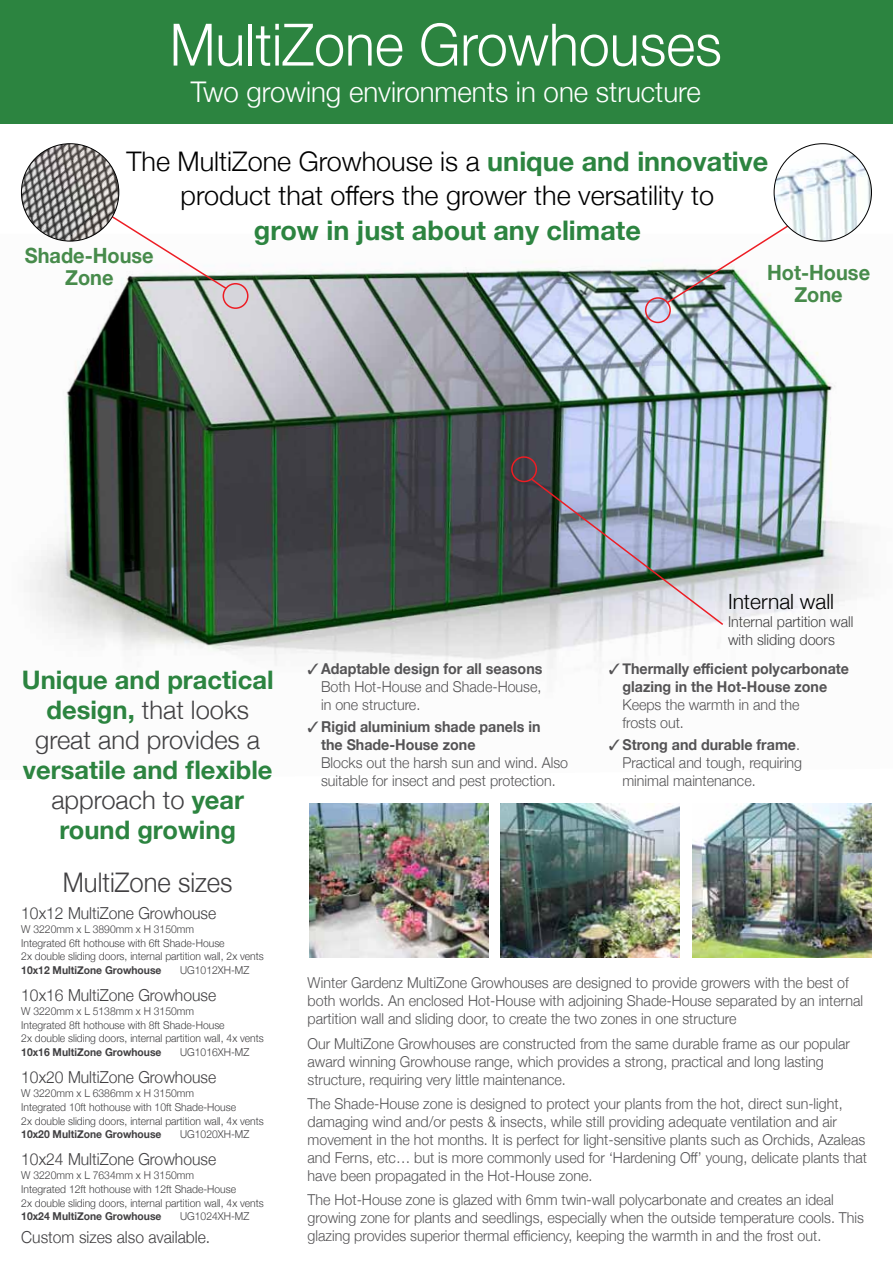
<style>
.page{position:relative;width:893px;height:1263px;background:#fff}
.page>*{position:absolute;margin:0;border:0;box-sizing:border-box;transform-origin:0 0}
.t1{font:300 58.5px "Helvetica Neue";color:#fff;scale:.95 1}
.t2{font:300 28.5px "Helvetica Neue";color:#fff}
.t3{font:300 27px/34.5px "Helvetica Neue";color:#000;text-align:center}
.t4{font:700 27px "Helvetica Neue";color:#2c8440}
.t5{font:300 27px "Helvetica Neue";color:#414042;scale:.95 1}
.t6{font:300 25.5px/30px "Helvetica Neue";color:#414042;text-align:center}
.t7{font:700 25.5px/30px "Helvetica Neue";color:#2c8440;text-align:center}
.t8{font:700 21px/22.5px "Helvetica Neue";color:#478b4b;text-align:center;scale:.95 1}
.t9{font:300 21px "Helvetica Neue";color:#000}
.t10{font:300 16.5px "Helvetica Neue";color:#414042;scale:.95 1}
.t11{font:300 15px/18px "Helvetica Neue";color:#414042;scale:.95 1}
.t12{font:700 15px/18px "Helvetica Neue";color:#414042;scale:.95 1}
.t13{font:300 10.8px/14px "Helvetica Neue";color:#414042;scale:.95 1}
.t14{font:700 10.8px "Helvetica Neue";color:#414042;scale:.95 1}
.s1{font-weight:700;color:#2c8440}
.s2{font-weight:300;color:#414042}
.s3{font-weight:700}
</style>
<div class="page">
<img style="left:29px;top:234px;width:834px;height:437px">
<div style="left:0;top:0;width:893px;height:123px;background:#2c8440"></div>
<img style="left:511px;top:456px;width:214px;height:170px">
<div style="left:223px;top:283px;width:26px;height:26px;border:2px solid #ed1d24;border-radius:50%"></div>
<svg style="left:105px;top:211px;width:123px;height:80px"></svg>
<div style="left:645px;top:297px;width:26px;height:26px;border:2px solid #ed1d24;border-radius:50%"></div>
<img style="left:665px;top:215px;width:139px;height:90px">
<img style="left:21px;top:144px;width:98px;height:97px;border-radius:49px">
<img style="left:774px;top:144px;width:97px;height:97px;border-radius:49px">
<img style="left:309px;top:804px;width:179px;height:153px">
<img style="left:693px;top:804px;width:179px;height:153px">
<img style="left:501px;top:804px;width:179px;height:153px">
<h1 class="t1" style="left:162px;top:-2px;width:600px">Elite Series Greenhouse</h1>
<h2 class="t2" style="left:177px;top:68px;width:539px">Custom desi n and build service, Nationwide</h2>
<h1 class="t1" style="left:170px;top:-2px;width:583px">MultiZone Growhouses</h1>
<h2 class="t2" style="left:191px;top:68px;width:512px">Two growing environments in one structure</h2>
<h3 class="t3" style="left:126px;top:142px;width:643px">The MultiZone Growhouse is a <span class="s1">unique and innovative </span>product that offers the grower the versatility to</h3>
<h3 class="t4" style="left:254px;top:209px;width:388px">grow in just about any climate</h3>
<h3 class="t8" style="left:25px;top:244px;width:137px">Shade-House<br>Zone</h3>
<h3 class="t8" style="left:767px;top:262px;width:110px">Hot-House<br>Zone</h3>
<h3 class="t6" style="left:22px;top:663px;width:253px"><span class="s1">Unique and practical design,</span> that looks great and provides a</h3>
<h3 class="t7" style="left:23px;top:756px;width:251px">versatile and flexible <span class="s2">approach to</span> year round growing</h3>
<h3 class="t5" style="left:63px;top:861px;width:180px">MultiZone sizes</h3>
<p class="t10" style="left:21px;top:900px;width:207px">10x12 MultiZone Growhouse</p>
<p class="t13" style="left:21px;top:921px;width:257px">W 3220mm x L 3890mm x H 3150mm<br>Integrated 6ft hothouse with 6ft Shade-House<br>2x double sliding doors, internal partition wall, 2x vents</p>
<p class="t14" style="left:21px;top:962px;width:149px">10x12 MultiZone Growhouse</p>
<p class="t13" style="left:180px;top:963px;width:74px">UG1012XH-MZ</p>
<p class="t10" style="left:21px;top:982px;width:207px">10x16 MultiZone Growhouse</p>
<p class="t13" style="left:21px;top:1003px;width:257px">W 3220mm x L 5138mm x H 3150mm<br>Integrated 8ft hothouse with 8ft Shade-House<br>2x double sliding doors, internal partition wall, 4x vents</p>
<p class="t14" style="left:21px;top:1044px;width:149px">10x16 MultiZone Growhouse</p>
<p class="t13" style="left:180px;top:1045px;width:74px">UG1016XH-MZ</p>
<p class="t10" style="left:21px;top:1064px;width:207px">10x20 MultiZone Growhouse</p>
<p class="t13" style="left:21px;top:1085px;width:257px">W 3220mm x L 6386mm x H 3150mm<br>Integrated 10ft hothouse with 10ft Shade-House<br>2x double sliding doors, internal partition wall, 4x vents</p>
<p class="t14" style="left:21px;top:1126px;width:149px">10x20 MultiZone Growhouse</p>
<p class="t13" style="left:180px;top:1127px;width:74px">UG1020XH-MZ</p>
<p class="t10" style="left:21px;top:1146px;width:207px">10x24 MultiZone Growhouse</p>
<p class="t13" style="left:21px;top:1167px;width:257px">W 3220mm x L 7634mm x H 3150mm<br>Integrated 12ft hothouse with 12ft Shade-House<br>2x double sliding doors, internal partition wall, 4x vents</p>
<p class="t14" style="left:21px;top:1208px;width:149px">10x24 MultiZone Growhouse</p>
<p class="t13" style="left:180px;top:1209px;width:74px">UG1024XH-MZ</p>
<p class="t10" style="left:21px;top:1223px;width:200px">Custom sizes also available.</p>
<p class="t11" style="left:321px;top:658px;width:234px;text-align:justify;text-indent:-14px">✓<span class="s3">Adaptable design for all seasons </span>Both Hot-House and Shade-House, in one structure.</p>
<p class="t12" style="left:321px;top:718px;width:232px;text-indent:-14px">✓Rigid aluminium shade panels in the Shade-House zone</p>
<p class="t11" style="left:321px;top:753px;width:262px">Blocks out the harsh sun and wind. Also suitable for insect and pest protection.</p>
<h3 class="t9" style="left:728px;top:585px;width:108px">Internal wall</h3>
<p class="t11" style="left:728px;top:612px;width:133px">Internal partition wall with sliding doors</p>
<p class="t12" style="left:609px;top:660px;width:254px;text-align:center">✓ Thermally efficient polycarbonate glazing in the Hot-House zone</p>
<p class="t11" style="left:622px;top:694px;width:188px">Keeps the warmth in and the frosts out.</p>
<p class="t11" style="left:622px;top:735px;width:191px;text-indent:-13px">✓ <span class="s3">Strong and durable frame</span>.<br>Practical and tough, requiring minimal maintenance.</p>
<p class="t11" style="left:308px;top:973px;width:586px">Winter Gardenz MultiZone Growhouses are designed to provide growers with the best of both worlds. An enclosed Hot-House with adjoining Shade-House separated by an internal partition wall and sliding door, to create the two zones in one structure</p>
<p class="t11" style="left:308px;top:1033px;width:572px">Our MultiZone Growhouses are constructed from the same durable frame as our popular award winning Growhouse range, which provides a strong, practical and long lasting structure, requiring very little maintenance.</p>
<p class="t11" style="left:308px;top:1094px;width:590px">The Shade-House zone is designed to protect your plants from the hot, direct sun-light, damaging wind and/or pests &amp; insects, while still providing adequate ventilation and air movement in the hot months. It is perfect for light-sensitive plants such as Orchids, Azaleas and Ferns, etc… but is more commonly used for ‘Hardening Off’ young, delicate plants that have been propagated in the Hot-House zone.</p>
<p class="t11" style="left:308px;top:1190px;width:587px">The Hot-House zone is glazed with 6mm twin-wall polycarbonate and creates an ideal growing zone for plants and seedlings, especially when the outside temperature cools. This glazing provides superior thermal efficiency, keeping the warmth in and the frost out.</p>
</div>
